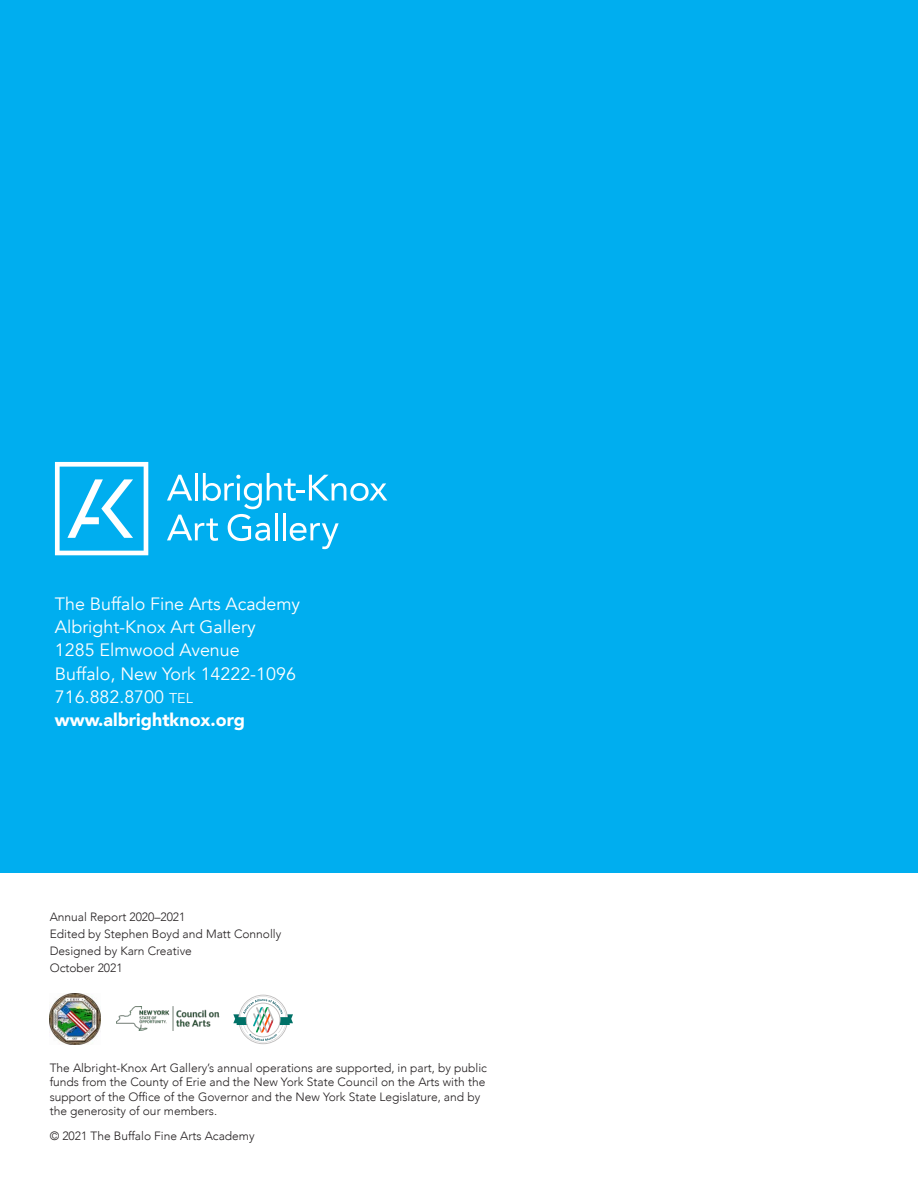
<style>
.page{position:relative;width:918px;height:1188px;background:#fff}
.page>*{position:absolute;margin:0;border:0;box-sizing:border-box;transform-origin:0 0}
.Body__11_pt__AvLight{font:17.85px "Avenir";color:#fff}
.Body__11_pt__AvLight-2{font:900 17.85px "Avenir";color:#fff}
.Body__11_pt__AvLight-3{font:300 12px/14.4px "Avenir";color:#231f20}
.s1{font-size:14.25px}
</style>
<div class="page">
<div style="left:0;top:0;width:918px;height:873px;background:#00aeef"></div>
<svg style="left:55px;top:462px;width:93px;height:93px"></svg>
<svg style="left:167px;top:473px;width:220px;height:76px"></svg>
<img style="left:50px;top:993px;width:50px;height:51px">
<img style="left:116px;top:1006px;width:103px;height:25px">
<svg style="left:233px;top:995px;width:60px;height:49px"></svg>
<p class="Body__11_pt__AvLight" style="left:55px;top:593px;width:247px">The Buffalo Fine Arts Academy</p>
<p class="Body__11_pt__AvLight" style="left:55px;top:616px;width:202px">Albright-Knox Art Gallery</p>
<p class="Body__11_pt__AvLight" style="left:55px;top:640px;width:186px">1285 Elmwood Avenue</p>
<p class="Body__11_pt__AvLight" style="left:55px;top:663px;width:242px">Buffalo, New York 14222-1096</p>
<p class="Body__11_pt__AvLight" style="left:55px;top:686px;width:139px">716.882.8700 <span class="s1">TEL</span></p>
<p class="Body__11_pt__AvLight-2" style="left:55px;top:705px;width:191px">www.albrightknox.org</p>
<p class="Body__11_pt__AvLight-3" style="left:50px;top:910px;width:137px">Annual Report 2020–2021</p>
<p class="Body__11_pt__AvLight-3" style="left:50px;top:927px;width:233px">Edited by Stephen Boyd and Matt Connolly</p>
<p class="Body__11_pt__AvLight-3" style="left:50px;top:944px;width:144px">Designed by Karn Creative</p>
<p class="Body__11_pt__AvLight-3" style="left:50px;top:961px;width:74px">October 2021</p>
<p class="Body__11_pt__AvLight-3" style="left:50px;top:1061px;width:439px">The Albright-Knox Art Gallery’s annual operations are supported, in part, by public funds from the County of Erie and the New York State Council on the Arts with the support of the Office of the Governor and the New York State Legislature, and by the generosity of our members.</p>
<p class="Body__11_pt__AvLight-3" style="left:50px;top:1128px;width:207px">© 2021 The Buffalo Fine Arts Academy</p>
</div>
